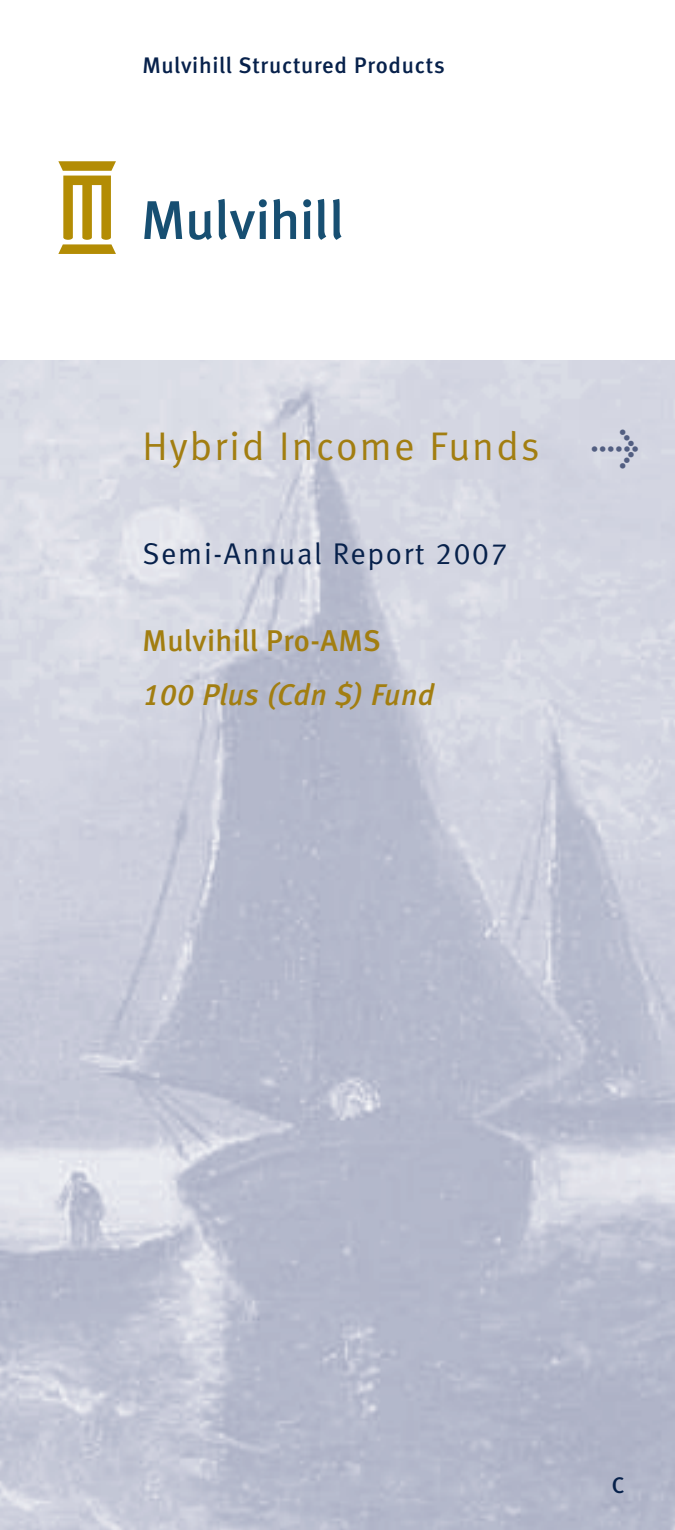
<style>
.page{position:relative;width:675px;height:1530px;background:#fff}
.page>*{position:absolute;margin:0;border:0;box-sizing:border-box;transform-origin:0 0}
.t1{font:40px "Meta Normal";letter-spacing:.055em;color:#a27e11}
.t2{font:40px "Meta Medium Expert";color:#525e81}
.t3{font:30px "Meta Normal LF";letter-spacing:.055em;color:#07214b}
.t4{font:italic 30px "Meta Medium LF";letter-spacing:.015em;color:#a27e11}
.t5{font:30px "Meta Medium LF";letter-spacing:.01em;color:#a27e11}
.t6{font:500 22.5px "Meta";letter-spacing:.035em;color:#07214b}
</style>
<div class="page">
<svg style="left:144px;top:201px;width:38px;height:38px"></svg>
<svg style="left:189px;top:211px;width:23px;height:29px"></svg>
<svg style="left:273px;top:199px;width:23px;height:40px"></svg>
<svg style="left:303px;top:199px;width:8px;height:40px"></svg>
<svg style="left:218px;top:199px;width:49px;height:41px"></svg>
<svg style="left:318px;top:199px;width:8px;height:41px"></svg>
<svg style="left:333px;top:199px;width:9px;height:41px"></svg>
<svg style="left:58px;top:161px;width:58px;height:93px"></svg>
<p class="t6" style="left:142px;top:57px;width:304px">Mulvihill Structured Products</p>
<h1 class="t1" style="left:142px;top:433px;width:399px">Hybrid Income Funds</h1>
<h1 class="t2" style="left:591px;top:432px;width:49px">l</h1>
<h2 class="t3" style="left:143px;top:543px;width:366px">Semi-Annual Report 2007</h2>
<h2 class="t5" style="left:143px;top:631px;width:240px">Mulvihill Pro-AMS</h2>
<h2 class="t4" style="left:143px;top:684px;width:293px">100 Plus (Cdn $) Fund</h2>
<p class="t6" style="left:612px;top:1477px;width:14px">C</p>
</div>
